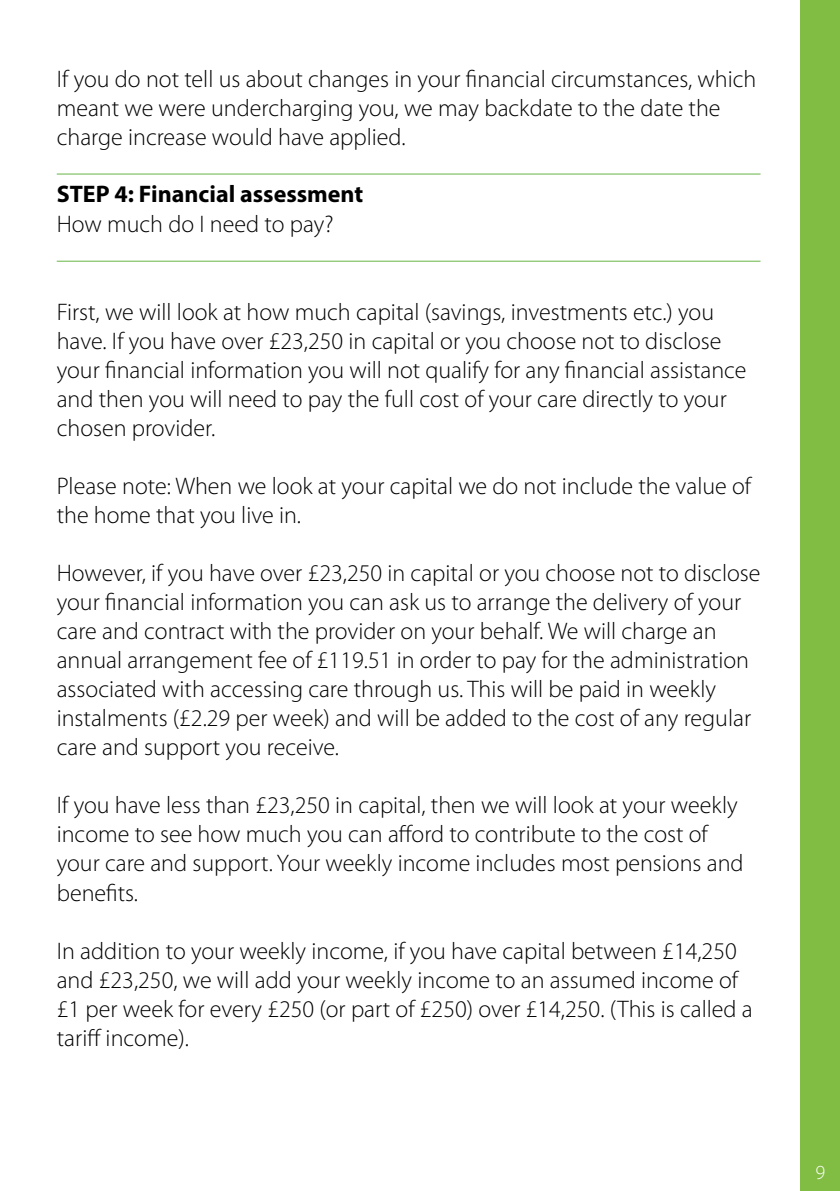
<style>
.page{position:relative;width:840px;height:1191px;background:#fff}
.page>*{position:absolute;margin:0;border:0;box-sizing:border-box;transform-origin:0 0}
.Body_Text{font:300 24px/29px "Myriad Pro";color:#000}
.t1{font:700 24px "Myriad Pro";color:#000}
.t2{font:300 20px "Myriad Pro";color:#fff}
</style>
<div class="page">
<div style="left:799px;top:0;width:40px;height:1191px;background:#81bc43"></div>
<hr style="left:57px;top:174px;width:703px;height:1px;background:#67b545">
<hr style="left:57px;top:261px;width:703px;height:1px;background:#67b545">
<p class="Body_Text" style="left:57px;top:64px;width:700px">If you do not tell us about changes in your financial circumstances, which meant we were undercharging you, we may backdate to the date the charge increase would have applied.</p>
<p class="t1" style="left:57px;top:178px;width:308px">STEP 4: Financial assessment</p>
<p class="Body_Text" style="left:57px;top:210px;width:278px">How much do I need to pay?</p>
<p class="Body_Text" style="left:57px;top:297px;width:691px">First, we will look at how much capital (savings, investments etc.) you have. If you have over £23,250 in capital or you choose not to disclose your financial information you will not qualify for any financial assistance and then you will need to pay the full cost of your care directly to your chosen provider.</p>
<p class="Body_Text" style="left:57px;top:471px;width:695px">Please note: When we look at your capital we do not include the value of the home that you live in.</p>
<p class="Body_Text" style="left:57px;top:558px;width:704px">However, if you have over £23,250 in capital or you choose not to disclose your financial information you can ask us to arrange the delivery of your care and contract with the provider on your behalf. We will charge an annual arrangement fee of £119.51 in order to pay for the administration associated with accessing care through us. This will be paid in weekly instalments (£2.29 per week) and will be added to the cost of any regular care and support you receive.</p>
<p class="Body_Text" style="left:57px;top:790px;width:688px">If you have less than £23,250 in capital, then we will look at your weekly income to see how much you can afford to contribute to the cost of your care and support. Your weekly income includes most pensions and benefits.</p>
<p class="Body_Text" style="left:57px;top:936px;width:697px">In addition to your weekly income, if you have capital between £14,250 and £23,250, we will add your weekly income to an assumed income of £1 per week for every £250 (or part of £250) over £14,250. (This is called a tariff income).</p>
<p class="t2" style="left:814px;top:1160px;width:11px">9</p>
</div>
